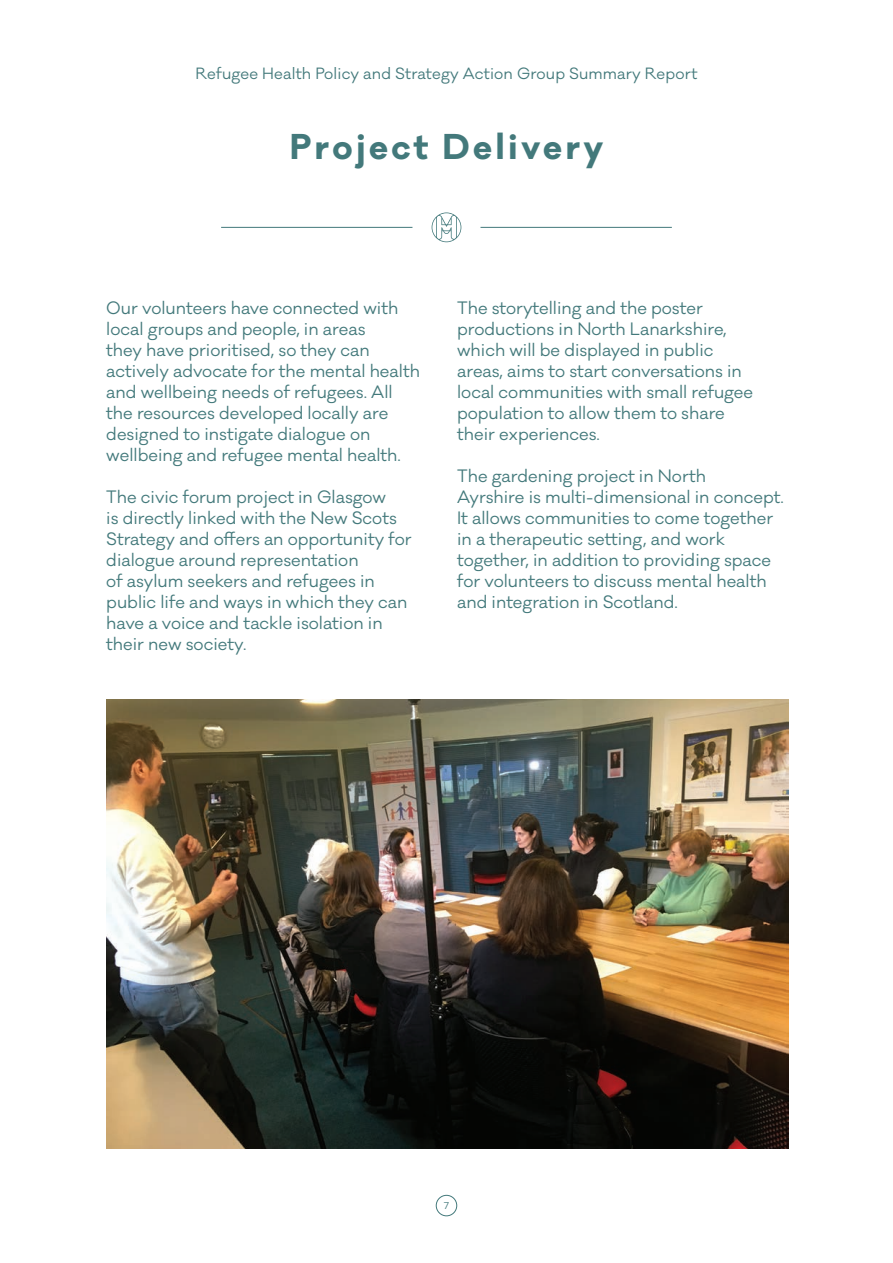
<style>
.page{position:relative;width:893px;height:1263px;background:#fff}
.page>*{position:absolute;margin:0;border:0;box-sizing:border-box;transform-origin:0 0}
.t1{font:700 33px "Galano Classic";letter-spacing:.1em;color:#43797b}
.t2{font:16.5px/21px "Galano Classic";color:#43797b}
.t3{font:15px "Galano Classic";letter-spacing:.01em;color:#43797b}
.t4{font:9px "Galano Classic";color:#43797b}
</style>
<div class="page">
<div style="left:436px;top:1195px;width:21px;height:21px;border:1px solid #43797b;border-radius:50%"></div>
<hr style="left:221px;top:227px;width:191px;height:1px;background:#43797b">
<hr style="left:480px;top:227px;width:192px;height:1px;background:#43797b">
<svg style="left:432px;top:212px;width:29px;height:30px"></svg>
<img style="left:106px;top:699px;width:683px;height:449px">
<p class="t3" style="left:196px;top:64px;width:503px">Refugee Health Policy and Strategy Action Group Summary Report</p>
<h1 class="t1" style="left:290px;top:124px;width:315px">Project Delivery</h1>
<p class="t2" style="left:106px;top:298px;width:315px">Our volunteers have connected with local groups and people, in areas<br>they have prioritised, so they can actively advocate for the mental health and wellbeing needs of refugees. All the resources developed locally are designed to instigate dialogue on wellbeing and refugee mental health.</p>
<p class="t2" style="left:106px;top:487px;width:307px">The civic forum project in Glasgow<br>is directly linked with the New Scots Strategy and offers an opportunity for dialogue around representation<br>of asylum seekers and refugees in public life and ways in which they can have a voice and tackle isolation in their new society.</p>
<p class="t2" style="left:457px;top:298px;width:298px">The storytelling and the poster productions in North Lanarkshire, which will be displayed in public areas, aims to start conversations in local communities with small refugee population to allow them to share their experiences.</p>
<p class="t2" style="left:457px;top:466px;width:328px">The gardening project in North<br>Ayrshire is multi-dimensional in concept.<br>It allows communities to come together in a therapeutic setting, and work together, in addition to providing space for volunteers to discuss mental health and integration in Scotland.</p>
<p class="t4" style="left:444px;top:1200px;width:7px">7</p>
</div>
